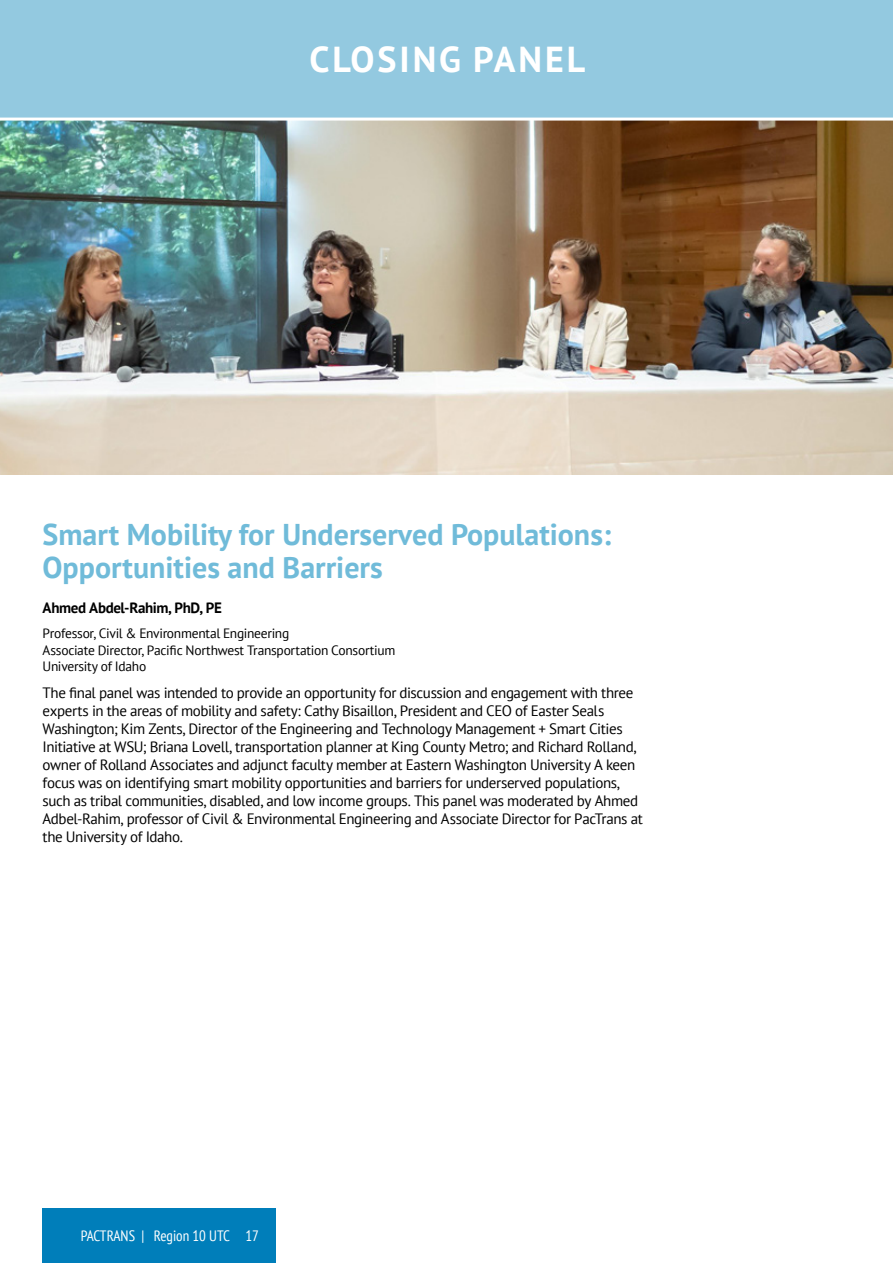
<style>
.page{position:relative;width:893px;height:1263px;background:#fff}
.page>*{position:absolute;margin:0;border:0;box-sizing:border-box;transform-origin:0 0}
.t1{font:700 36px "PT Sans";letter-spacing:.08em;color:#fff}
.t2{font:700 30px/33px "PT Sans";color:#70bbd9}
.t3{font:15px/18px "PT Sans";letter-spacing:-.025em;color:#000}
.t4{font:700 15px "PT Sans";letter-spacing:-.025em;color:#000}
.t5{font:condensed 15px "PT Sans";color:#fff}
.t6{font:13.5px/16.5px "PT Sans";letter-spacing:-.02em;color:#000}
</style>
<div class="page">
<img style="left:0;top:121px;width:893px;height:353px">
<div style="left:43px;top:1209px;width:233px;height:54px;background:#007eba"></div>
<div style="left:0;top:0;width:893px;height:118px;background:#93c9e0"></div>
<h1 class="t1" style="left:310px;top:35px;width:277px">CLOSING PANEL</h1>
<h2 class="t2" style="left:43px;top:518px;width:570px">Smart Mobility for Underserved Populations:<br>Opportunities and Barriers</h2>
<p class="t4" style="left:43px;top:597px;width:181px">Ahmed Abdel-Rahim, PhD, PE</p>
<p class="t6" style="left:43px;top:625px;width:354px">Professor, Civil &amp; Environmental Engineering<br>Associate Director, Pacific Northwest Transportation Consortium<br>University of Idaho</p>
<p class="t3" style="left:43px;top:683px;width:602px">The final panel was intended to provide an opportunity for discussion and engagement with three experts in the areas of mobility and safety: Cathy Bisaillon, President and CEO of Easter Seals Washington; Kim Zents, Director of the Engineering and Technology Management + Smart Cities Initiative at WSU; Briana Lovell, transportation planner at King County Metro; and Richard Rolland, owner of Rolland Associates and adjunct faculty member at Eastern Washington University A keen focus was on identifying smart mobility opportunities and barriers for underserved populations, such as tribal communities, disabled, and low income groups. This panel was moderated by Ahmed Adbel-Rahim, professor of Civil &amp; Environmental Engineering and Associate Director for PacTrans at the University of Idaho.</p>
<p class="t5" style="left:81px;top:1226px;width:180px">PACTRANS | Region 10 UTC 17</p>
</div>
